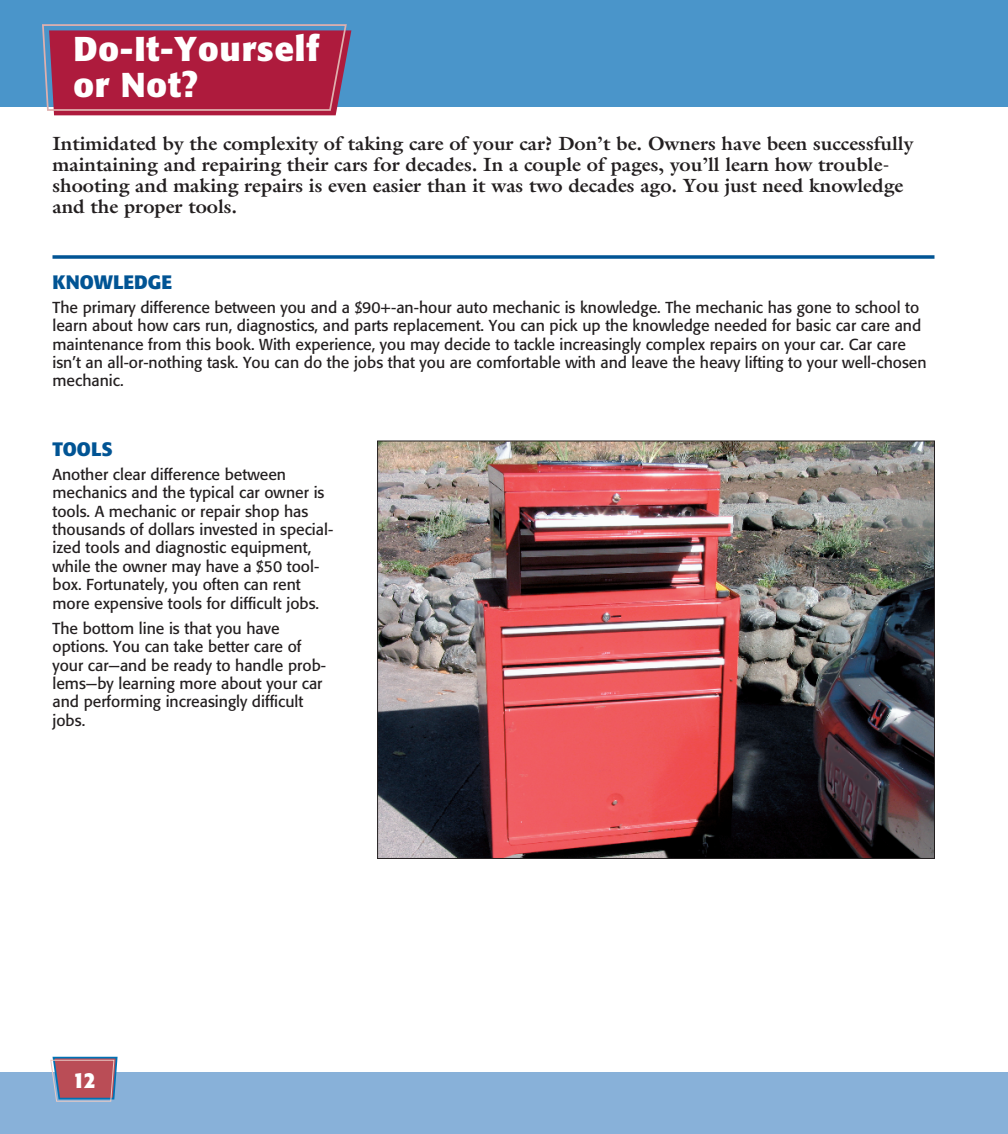
<style>
.page{position:relative;width:1008px;height:1134px;background:#fff}
.page>*{position:absolute;margin:0;border:0;box-sizing:border-box;transform-origin:0 0}
.t1{font:700 34.12px/36.4px "Formata";letter-spacing:.025em;color:#fff}
.t2{font:700 condensed 22.75px "Formata";color:#fff}
.t3{font:700 19.25px/21px "Galliard Std";color:#231f20}
.t4{font:700 19.25px "Formata";color:#015494}
.t5{font:15.75px/18.4px "Formata";color:#231f20}
</style>
<div class="page">
<div style="left:0;top:0;width:1008px;height:107px;background:#4a95ca"></div>
<div style="left:0;top:1072px;width:1008px;height:62px;background:#88b1d9"></div>
<svg style="left:50px;top:1057px;width:68px;height:45px;background:#a46778"></svg>
<svg style="left:42px;top:24px;width:309px;height:91px;background:#a72e50"></svg>
<svg style="left:52px;top:255px;width:882px;height:4px;background:#2068a1"></svg>
<img style="left:379px;top:443px;width:554px;height:414px">
<h1 class="t1" style="left:74px;top:33px;width:247px">Do-It-Yourself or Not?</h1>
<p class="t3" style="left:52px;top:135px;width:862px">Intimidated by the complexity of taking care of your car? Don’t be. Owners have been successfully maintaining and repairing their cars for decades. In a couple of pages, you’ll learn how trouble&shy;shooting and making repairs is even easier than it was two decades ago. You just need knowledge and the proper tools.</p>
<p class="t4" style="left:52px;top:274px;width:121px">KNOWLEDGE</p>
<p class="t5" style="left:52px;top:299px;width:876px">The primary difference between you and a $90+-an-hour auto mechanic is knowledge. The mechanic has gone to school to learn about how cars run, diagnostics, and parts replacement. You can pick up the knowledge needed for basic car care and maintenance from this book. With experience, you may decide to tackle increasingly complex repairs on your car. Car care isn’t an all-or-nothing task. You can do the jobs that you are comfortable with and leave the heavy lifting to your well-chosen mechanic.</p>
<p class="t4" style="left:52px;top:441px;width:62px">TOOLS</p>
<p class="t5" style="left:52px;top:466px;width:282px">Another clear difference between mechanics and the typical car owner is tools. A mechanic or repair shop has thousands of dollars invested in special&shy;ized tools and diagnostic equipment, while the owner may have a $50 tool&shy;box. Fortunately, you often can rent more expensive tools for difficult jobs.</p>
<p class="t5" style="left:52px;top:620px;width:275px">The bottom line is that you have options. You can take better care of your car—and be ready to handle prob&shy;lems—by learning more about your car and performing increasingly difficult jobs.</p>
<h2 class="t2" style="left:73px;top:1070px;width:24px">12</h2>
</div>
